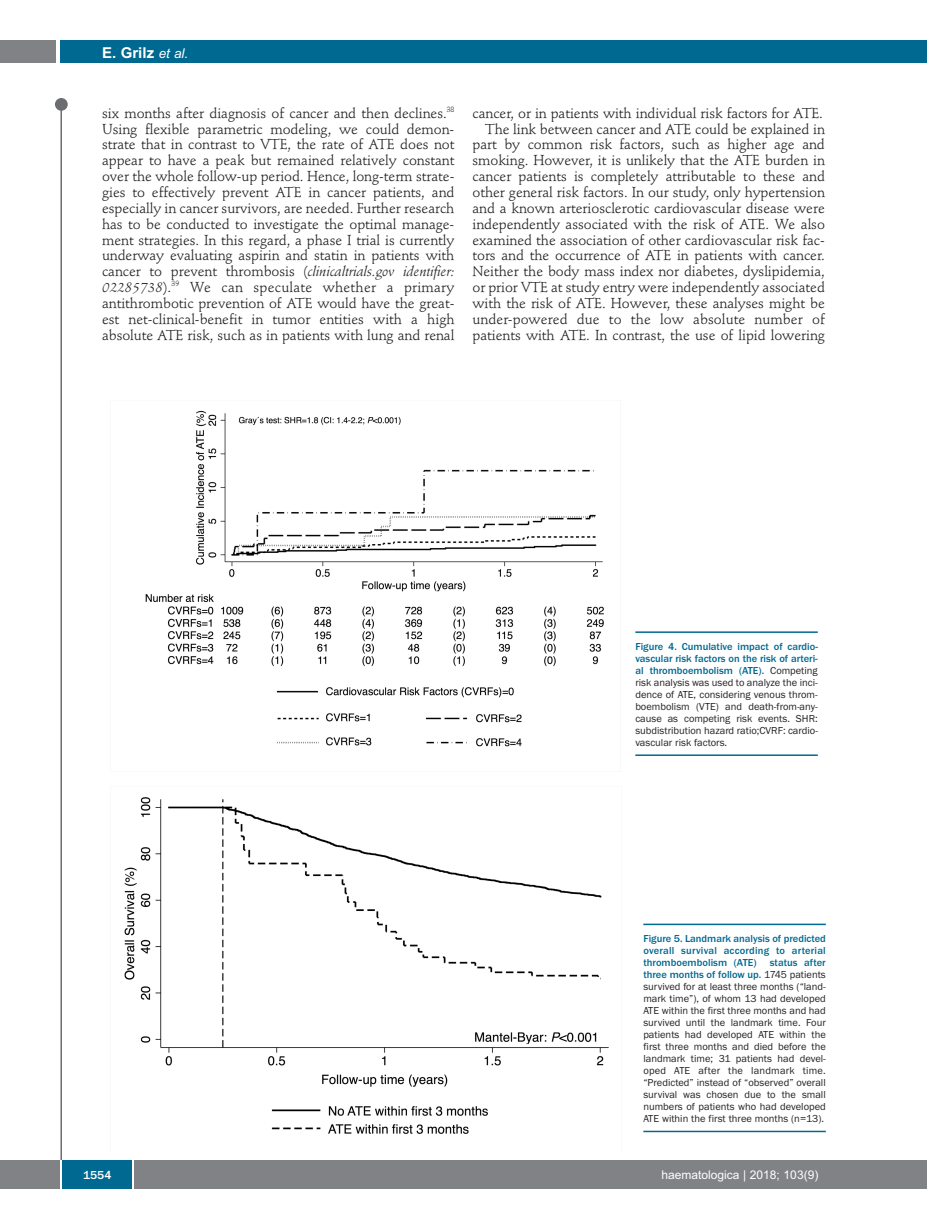
<style>
.page{position:relative;width:927px;height:1225px;background:#fff}
.page>*{position:absolute;margin:0;border:0;box-sizing:border-box;transform-origin:0 0}
.t1{font:700 15px "Arial";color:#fff}
.t2{font:14.25px/15.9px "Stempel Schneidler";letter-spacing:-.005em;color:#231f20;text-align:justify}
.t3{font:12px "Arial";color:#fff}
.t4{font:500 12px "Franklin Gothic";color:#fff}
.t5{font:10.5px/12px "Franklin Gothic";color:#231f20;text-align:justify}
.t6{font:500 10.5px/12px "Franklin Gothic";letter-spacing:.02em;color:#006991;text-align:justify}
.s1{font-weight:400;font-style:italic;font-size:13.5px}
.s2{font-style:italic}
.s3{font-weight:500;color:#006991}
</style>
<div class="page">
<div style="left:911px;top:40px;width:16px;height:22px;background:#006991"></div>
<div style="left:910px;top:1160px;width:17px;height:28px;background:#808285"></div>
<div style="left:55px;top:98px;width:13px;height:13px;background:#6c6d70;border-radius:50%"></div>
<hr style="left:60px;top:101px;width:2px;height:1061px;background:#6c6d70">
<div style="left:60px;top:40px;width:852px;height:22px;background:#006991"></div>
<div style="left:0;top:40px;width:56px;height:22px;background:#808285"></div>
<div style="left:0;top:1160px;width:911px;height:28px;background:#808285"></div>
<div style="left:62px;top:1160px;width:71px;height:28px;background:#006991"></div>
<hr style="left:60px;top:1160px;width:2px;height:28px;background:#fff">
<svg style="left:133px;top:1160px;width:1px;height:28px"></svg>
<img style="left:145px;top:410px;width:459px;height:337px">
<hr style="left:635px;top:631px;width:183px;height:2px;background:#006991">
<hr style="left:635px;top:754px;width:183px;height:2px;background:#006991">
<img style="left:124px;top:797px;width:485px;height:337px">
<hr style="left:643px;top:923px;width:183px;height:2px;background:#006991">
<hr style="left:643px;top:1130px;width:183px;height:2px;background:#006991">
<p class="t1" style="left:102px;top:44px;width:88px">E. Grilz <span class="s1">et al.</span></p>
<p class="t2" style="left:102px;top:106px;width:354px">six months after diagnosis of cancer and then declines.<sup>38<br></sup>Using flexible parametric modeling, we could demon&shy;strate that in contrast to VTE, the rate of ATE does not appear to have a peak but remained relatively constant over the whole follow-up period. Hence, long-term strate&shy;gies to effectively prevent ATE in cancer patients, and especially in cancer survivors, are needed. Further research has to be conducted to investigate the optimal manage&shy;ment strategies. In this regard, a phase I trial is currently underway evaluating aspirin and statin in patients with cancer to prevent thrombosis (<span class="s2">clinicaltrials.gov identifier:<br>02285738</span>).<sup>39</sup> We can speculate whether a primary antithrombotic prevention of ATE would have the great&shy;est net-clinical-benefit in tumor entities with a high absolute ATE risk, such as in patients with lung and renal</p>
<p class="t2" style="left:472px;top:106px;width:354px;text-align:right">cancer, or in patients with individual risk factors for ATE.<br>The link between cancer and ATE could be explained in part by common risk factors, such as higher age and smoking. However, it is unlikely that the ATE burden in cancer patients is completely attributable to these and other general risk factors. In our study, only hypertension and a known arteriosclerotic cardiovascular disease were independently associated with the risk of ATE. We also examined the association of other cardiovascular risk fac&shy;tors and the occurrence of ATE in patients with cancer.<br>Neither the body mass index nor diabetes, dyslipidemia, or prior VTE at study entry were independently associated with the risk of ATE. However, these analyses might be under-powered due to the low absolute number of patients with ATE. In contrast, the use of lipid lowering</p>
<p class="t5" style="left:635px;top:640px;width:184px"><span class="s3">Figure 4. Cumulative impact of cardio&shy;vascular risk factors on the risk of arteri&shy;al thromboembolism (ATE).</span> Competing risk analysis was used to analyze the inci&shy;dence of ATE, considering venous throm&shy;boembolism (VTE) and death-from-any&shy;cause as competing risk events. SHR: subdistribution hazard ratio;CVRF: cardio&shy;vascular risk factors.</p>
<p class="t6" style="left:643px;top:932px;width:184px">Figure 5. Landmark analysis of predicted overall survival according to arterial thromboembolism (ATE)</p>
<p class="t5" style="left:643px;top:956px;width:184px;text-indent:126px"><span class="s3">status after three months of follow up.</span> 1745 patients survived for at least three months (“land&shy;mark time”), of whom 13 had developed ATE within the first three months and had survived until the landmark time. Four patients had developed ATE within the first three months and died before the landmark time; 31 patients had devel&shy;oped ATE after the landmark time. “Predicted” instead of “observed” overall survival was chosen due to the small numbers of patients who had developed ATE within the first three months (n=13).</p>
<p class="t4" style="left:83px;top:1167px;width:30px">1554</p>
<p class="t3" style="left:661px;top:1167px;width:158px">haematologica | 2018; 103(9)</p>
</div>
